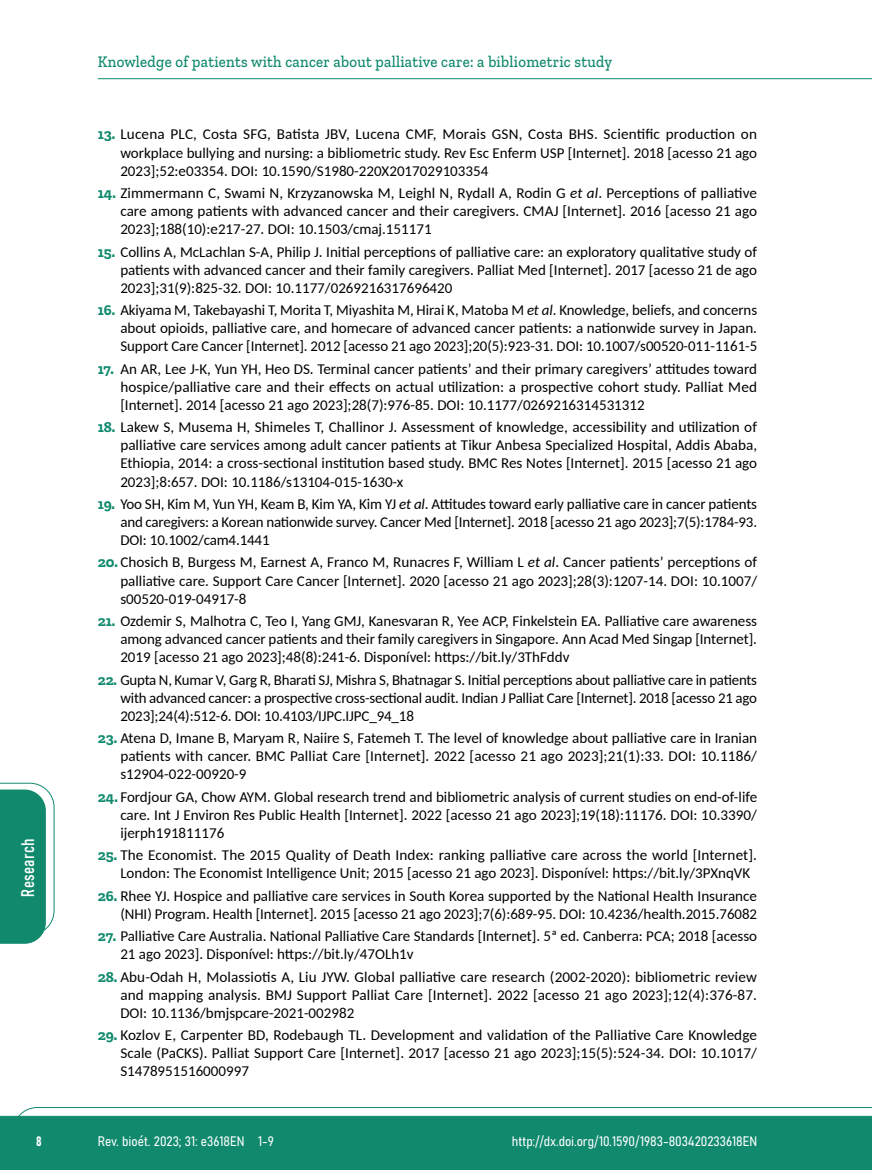
<style>
.page{position:relative;width:872px;height:1170px;background:#fff}
.page>*{position:absolute;margin:0;border:0;box-sizing:border-box;transform-origin:0 0}
.t1{font:18px "Bahnschrift";letter-spacing:.02em;color:#fff}
.t2{font:500 16.5px "Zilla Slab";letter-spacing:.02em;color:#10896d;scale:.9 1}
.t3{font:15px/18.1px "Carlito";color:#000;text-align:justify}
.t4{font:13.5px "Bahnschrift";color:#fff}
.s1{font-family:"Zilla Slab";font-weight:700;color:#108a6e}
.s2{font-style:italic}
</style>
<div class="page">
<svg style="left:12px;top:1107px;width:860px;height:62px;background:#2e987f"></svg>
<hr style="left:98px;top:78px;width:774px;height:1px;background:#10896d">
<svg style="left:0;top:782px;width:55px;height:161px"></svg>
<p class="t1" style="left:14px;top:896px;width:59px;rotate:-90deg">Research</p>
<p class="t2" style="left:98px;top:53px;width:573px">Knowledge of patients with cancer about palliative care: a bibliometric study</p>
<p class="t3" style="left:120px;top:125px;width:638px;text-indent:-22px"><span class="s1">13.</span> Lucena PLC, Costa SFG, Batista JBV, Lucena CMF, Morais GSN, Costa BHS. Scientific production on workplace bullying and nursing: a bibliometric study. Rev Esc Enferm USP [Internet]. 2018 [acesso 21 ago 2023];52:e03354. DOI: 10.1590/S1980-220X2017029103354</p>
<p class="t3" style="left:120px;top:183px;width:638px;text-indent:-22px"><span class="s1">14.</span> Zimmermann C, Swami N, Krzyzanowska M, Leighl N, Rydall A, Rodin G <span class="s2">et al</span>. Perceptions of palliative care among patients with advanced cancer and their caregivers. CMAJ [Internet]. 2016 [acesso 21 ago 2023];188(10):e217-27. DOI: 10.1503/cmaj.151171</p>
<p class="t3" style="left:120px;top:242px;width:638px;text-indent:-22px"><span class="s1">15.</span> Collins A, McLachlan S-A, Philip J. Initial perceptions of palliative care: an exploratory qualitative study of patients with advanced cancer and their family caregivers. Palliat Med [Internet]. 2017 [acesso 21 de ago 2023];31(9):825-32. DOI: 10.1177/0269216317696420</p>
<p class="t3" style="left:120px;top:300px;width:638px;text-indent:-22px"><span class="s1">16.</span> Akiyama M, Takebayashi T, Morita T, Miyashita M, Hirai K, Matoba M <span class="s2">et al</span>. Knowledge, beliefs, and concerns about opioids, palliative care, and homecare of advanced cancer patients: a nationwide survey in Japan.<br>Support Care Cancer [Internet]. 2012 [acesso 21 ago 2023];20(5):923-31. DOI: 10.1007/s00520-011-1161-5</p>
<p class="t3" style="left:120px;top:359px;width:638px;text-indent:-22px"><span class="s1">17.</span> An AR, Lee J-K, Yun YH, Heo DS. Terminal cancer patients’ and their primary caregivers’ attitudes toward hospice/palliative care and their effects on actual utilization: a prospective cohort study. Palliat Med [Internet]. 2014 [acesso 21 ago 2023];28(7):976-85. DOI: 10.1177/0269216314531312</p>
<p class="t3" style="left:120px;top:417px;width:638px;text-indent:-22px"><span class="s1">18.</span> Lakew S, Musema H, Shimeles T, Challinor J. Assessment of knowledge, accessibility and utilization of palliative care services among adult cancer patients at Tikur Anbesa Specialized Hospital, Addis Ababa, Ethiopia, 2014: a cross-sectional institution based study. BMC Res Notes [Internet]. 2015 [acesso 21 ago 2023];8:657. DOI: 10.1186/s13104-015-1630-x</p>
<p class="t3" style="left:120px;top:494px;width:638px;text-indent:-22px"><span class="s1">19.</span> Yoo SH, Kim M, Yun YH, Keam B, Kim YA, Kim YJ <span class="s2">et al</span>. Attitudes toward early palliative care in cancer patients and caregivers: a Korean nationwide survey. Cancer Med [Internet]. 2018 [acesso 21 ago 2023];7(5):1784-93.<br>DOI: 10.1002/cam4.1441</p>
<p class="t3" style="left:120px;top:552px;width:638px;text-indent:-22px"><span class="s1">20.</span> Chosich B, Burgess M, Earnest A, Franco M, Runacres F, William L <span class="s2">et al</span>. Cancer patients’ perceptions of palliative care. Support Care Cancer [Internet]. 2020 [acesso 21 ago 2023];28(3):1207-14. DOI: 10.1007/ s00520-019-04917-8</p>
<p class="t3" style="left:120px;top:611px;width:638px;text-indent:-22px"><span class="s1">21.</span> Ozdemir S, Malhotra C, Teo I, Yang GMJ, Kanesvaran R, Yee ACP, Finkelstein EA. Palliative care awareness among advanced cancer patients and their family caregivers in Singapore. Ann Acad Med Singap [Internet].<br>2019 [acesso 21 ago 2023];48(8):241-6. Disponível: https://bit.ly/3ThFddv</p>
<p class="t3" style="left:120px;top:669px;width:638px;text-indent:-22px"><span class="s1">22.</span> Gupta N, Kumar V, Garg R, Bharati SJ, Mishra S, Bhatnagar S. Initial perceptions about palliative care in patients with advanced cancer: a prospective cross-sectional audit. Indian J Palliat Care [Internet]. 2018 [acesso 21 ago 2023];24(4):512-6. DOI: 10.4103/IJPC.IJPC_94_18</p>
<p class="t3" style="left:120px;top:728px;width:638px;text-indent:-22px"><span class="s1">23.</span> Atena D, Imane B, Maryam R, Naiire S, Fatemeh T. The level of knowledge about palliative care in Iranian patients with cancer. BMC Palliat Care [Internet]. 2022 [acesso 21 ago 2023];21(1):33. DOI: 10.1186/ s12904-022-00920-9</p>
<p class="t3" style="left:120px;top:786px;width:638px;text-indent:-22px"><span class="s1">24.</span> Fordjour GA, Chow AYM. Global research trend and bibliometric analysis of current studies on end-of-life care. Int J Environ Res Public Health [Internet]. 2022 [acesso 21 ago 2023];19(18):11176. DOI: 10.3390/ ijerph191811176</p>
<p class="t3" style="left:120px;top:845px;width:638px;text-indent:-22px"><span class="s1">25.</span> The Economist. The 2015 Quality of Death Index: ranking palliative care across the world [Internet].<br>London: The Economist Intelligence Unit; 2015 [acesso 21 ago 2023]. Disponível: https://bit.ly/3PXnqVK</p>
<p class="t3" style="left:98px;top:885px;width:661px;text-align:right"><span class="s1">26.</span> Rhee YJ. Hospice and palliative care services in South Korea supported by the National Health Insurance (NHI) Program. Health [Internet]. 2015 [acesso 21 ago 2023];7(6):689-95. DOI: 10.4236/health.2015.76082</p>
<p class="t3" style="left:120px;top:926px;width:638px;text-indent:-22px"><span class="s1">27.</span> Palliative Care Australia. National Palliative Care Standards [Internet]. 5ª ed. Canberra: PCA; 2018 [acesso<br>21 ago 2023]. Disponível: https://bit.ly/47OLh1v</p>
<p class="t3" style="left:120px;top:966px;width:638px;text-indent:-22px"><span class="s1">28.</span> Abu-Odah H, Molassiotis A, Liu JYW. Global palliative care research (2002-2020): bibliometric review and mapping analysis. BMJ Support Palliat Care [Internet]. 2022 [acesso 21 ago 2023];12(4):376-87.<br>DOI: 10.1136/bmjspcare-2021-002982</p>
<p class="t3" style="left:120px;top:1025px;width:638px;text-indent:-22px"><span class="s1">29.</span> Kozlov E, Carpenter BD, Rodebaugh TL. Development and validation of the Palliative Care Knowledge Scale (PaCKS). Palliat Support Care [Internet]. 2017 [acesso 21 ago 2023];15(5):524-34. DOI: 10.1017/ S1478951516000997</p>
<p class="t4" style="left:36px;top:1130px;width:7px">8</p>
<p class="t4" style="left:98px;top:1131px;width:177px">Rev. bioét. 2023; 31: e3618EN 1-9</p>
<p class="t4" style="left:512px;top:1131px;width:247px">http://dx.doi.org/10.1590/1983-803420233618EN</p>
</div>
